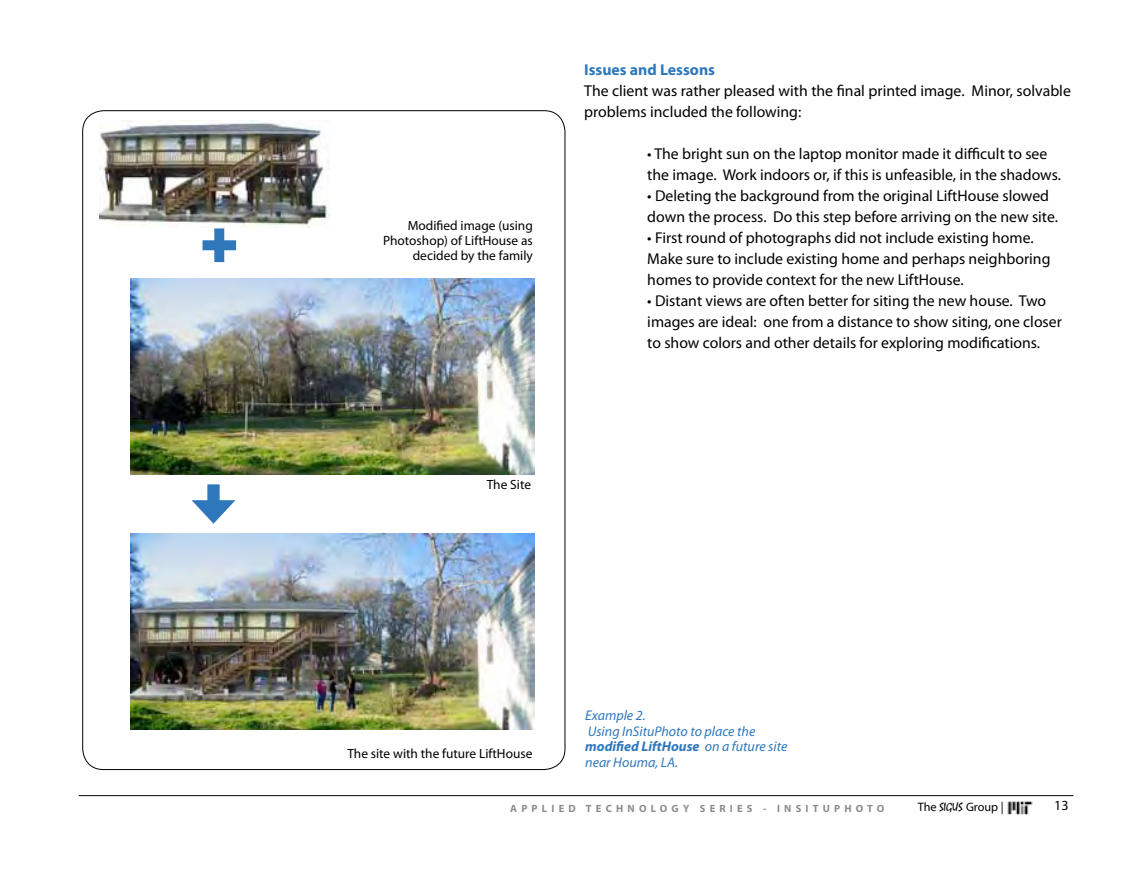
<style>
.page{position:relative;width:1134px;height:882px;background:#fff}
.page>*{position:absolute;margin:0;border:0;box-sizing:border-box;transform-origin:0 0}
.t1{font:900 63px "Arial";color:#2e77bb}
.t2{font:15.75px/21px "Myriad Pro";color:#000}
.t3{font:700 15.75px "Myriad Pro";color:#2e77bb}
.t4{font:italic 14px/15.8px "Myriad Pro";color:#2e77bb}
.t5{font:14px "Myriad Pro";color:#000}
.t6{font:13.3px/15px "Myriad Pro";color:#000;text-align:right}
.t7{font:12.25px "Myriad Pro";color:#000}
.t8{font:700 10.5px "Myriad Pro";letter-spacing:.4em;color:#8c8c8c}
.s1{font-weight:700}
.s2{font-family:"Mistral"}
</style>
<div class="page">
<img style="left:131px;top:534px;width:403px;height:196px">
<img style="left:99px;top:121px;width:230px;height:106px">
<img style="left:131px;top:278px;width:403px;height:196px">
<div style="left:207px;top:484px;width:13px;height:26px;background:#2e77bb"></div>
<svg style="left:192px;top:500px;width:43px;height:24px"></svg>
<hr style="left:79px;top:795px;width:994px;height:1px;background:#000">
<img style="left:1007px;top:801px;width:26px;height:14px">
<h1 class="t1" style="left:199px;top:200px;width:43px">+</h1>
<p class="t6" style="left:383px;top:217px;width:151px">Modified image (using<br>Photoshop) of LiftHouse as decided by the family</p>
<p class="t6" style="left:487px;top:477px;width:46px">The Site</p>
<p class="t3" style="left:584px;top:59px;width:132px">Issues and Lessons</p>
<p class="t2" style="left:584px;top:80px;width:488px">The client was rather pleased with the final printed image. Minor, solvable problems included the following:</p>
<p class="t2" style="left:647px;top:143px;width:415px">• The bright sun on the laptop monitor made it difficult to see the image. Work indoors or, if this is unfeasible, in the shadows.</p>
<p class="t2" style="left:647px;top:185px;width:412px">• Deleting the background from the original LiftHouse slowed down the process. Do this step before arriving on the new site.</p>
<p class="t2" style="left:647px;top:227px;width:405px">• First round of photographs did not include existing home.<br>Make sure to include existing home and perhaps neighboring homes to provide context for the new LiftHouse.</p>
<p class="t2" style="left:647px;top:290px;width:416px">• Distant views are often better for siting the new house. Two images are ideal: one from a distance to show siting, one closer to show colors and other details for exploring modifications.</p>
<p class="t6" style="left:347px;top:746px;width:187px">The site with the future LiftHouse</p>
<p class="t4" style="left:585px;top:707px;width:204px">Example 2.<br>Using InSituPhoto to place the <span class="s1">modified LiftHouse</span> on a future site near Houma, LA.</p>
<p class="t8" style="left:510px;top:802px;width:376px">APPLIED TECHNOLOGY SERIES - INSITUPHOTO</p>
<p class="t7" style="left:918px;top:799px;width:87px">The <span class="s2">SIGUS</span> Group |</p>
<p class="t5" style="left:1054px;top:797px;width:16px">13</p>
</div>
